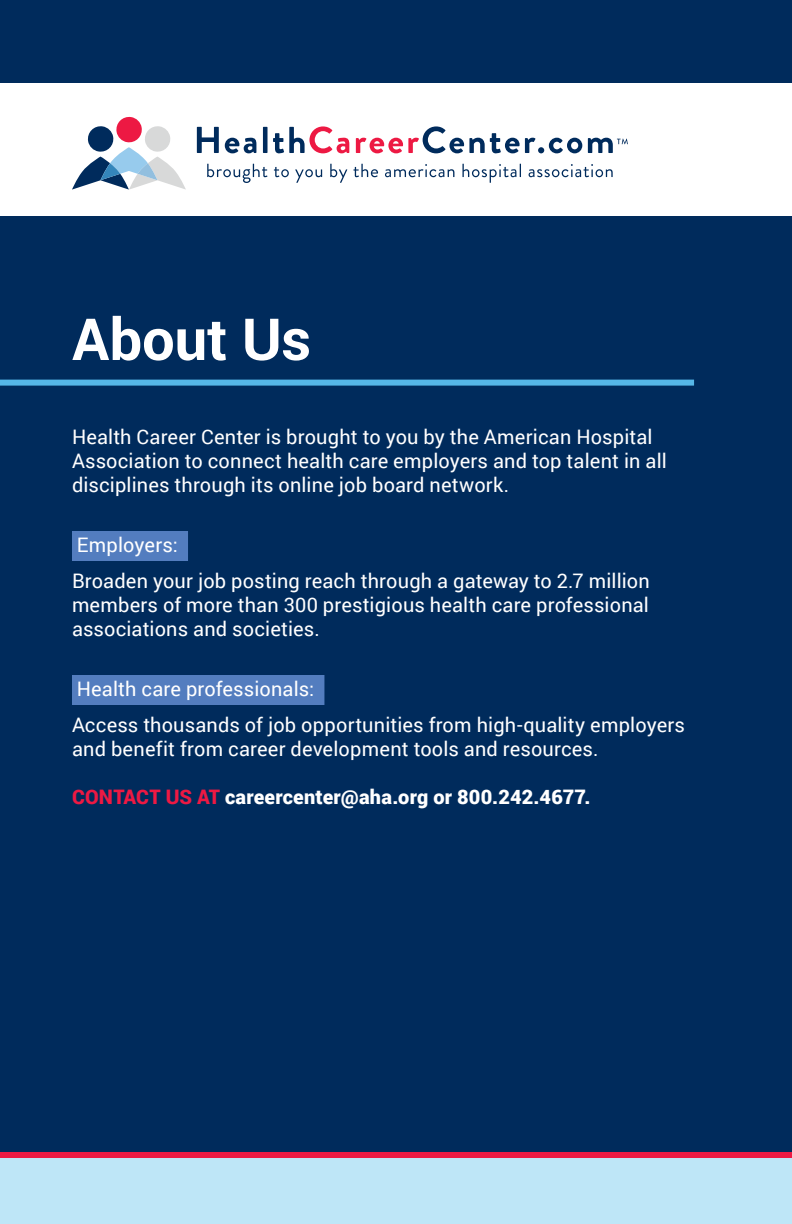
<style>
.page{position:relative;width:792px;height:1224px;background:#fff}
.page>*{position:absolute;margin:0;border:0;box-sizing:border-box;transform-origin:0 0}
.cover_Head_1_-_rever{font:700 58px "Roboto";color:#fff}
.Body{font:20px/24px "Roboto";letter-spacing:.005em;color:#fff}
.Body-2{font:900 20px "Roboto";letter-spacing:.01em;color:#fff}
.Subhead_3{font:20px "Roboto";letter-spacing:.005em;color:#fff}
.s1{color:#537dbf}
.s2{color:#ed1943}
</style>
<div class="page">
<div style="left:0;top:0;width:792px;height:1153px;background:#002b5c"></div>
<div style="left:0;top:1156px;width:792px;height:68px;background:#bee6f7"></div>
<div style="left:0;top:1152px;width:792px;height:6px;background:#ed1943"></div>
<div style="left:0;top:380px;width:694px;height:6px;background:#56b7e7"></div>
<div style="left:0;top:84px;width:792px;height:132px;background:#fff"></div>
<svg style="left:207px;top:164px;width:61px;height:19px"></svg>
<svg style="left:274px;top:167px;width:15px;height:10px"></svg>
<svg style="left:295px;top:169px;width:27px;height:14px"></svg>
<svg style="left:330px;top:164px;width:17px;height:19px"></svg>
<svg style="left:353px;top:164px;width:25px;height:13px"></svg>
<svg style="left:385px;top:164px;width:69px;height:13px"></svg>
<svg style="left:462px;top:164px;width:59px;height:19px"></svg>
<svg style="left:529px;top:164px;width:84px;height:13px"></svg>
<svg style="left:197px;top:127px;width:22px;height:26px"></svg>
<svg style="left:225px;top:138px;width:31px;height:15px"></svg>
<div style="left:263px;top:127px;width:5px;height:26px;background:#002b5c"></div>
<svg style="left:273px;top:126px;width:76px;height:27px"></svg>
<svg style="left:356px;top:126px;width:226px;height:27px"></svg>
<svg style="left:72px;top:117px;width:114px;height:73px"></svg>
<svg style="left:588px;top:138px;width:40px;height:15px"></svg>
<div style="left:72px;top:531px;width:116px;height:30px;background:#537dbf"></div>
<div style="left:72px;top:675px;width:252px;height:30px;background:#537dbf"></div>
<p class="cover_Head_1_-_rever" style="left:72px;top:298px;width:241px">About Us</p>
<p class="Body" style="left:72px;top:424px;width:596px">Health Career Center is brought to you by the American Hospital<br>Association to connect health care employers and top talent in all disciplines through its online job board network.</p>
<p class="Subhead_3" style="left:77px;top:531px;width:108px">Employers:<span class="s1">.</span></p>
<p class="Body" style="left:72px;top:568px;width:579px;text-align:justify">Broaden your job posting reach through a gateway to 2.7 million members of more than 300 prestigious health care professional associations and societies.</p>
<p class="Subhead_3" style="left:77px;top:675px;width:244px">Health care professionals:<span class="s1">.</span></p>
<p class="Body" style="left:72px;top:712px;width:615px">Access thousands of job opportunities from high-quality employers and benefit from career development tools and resources.</p>
<p class="Body-2" style="left:72px;top:783px;width:520px"><span class="s2">CONTACT US AT</span> careercenter@aha.org or 800.242.4677.</p>
</div>
